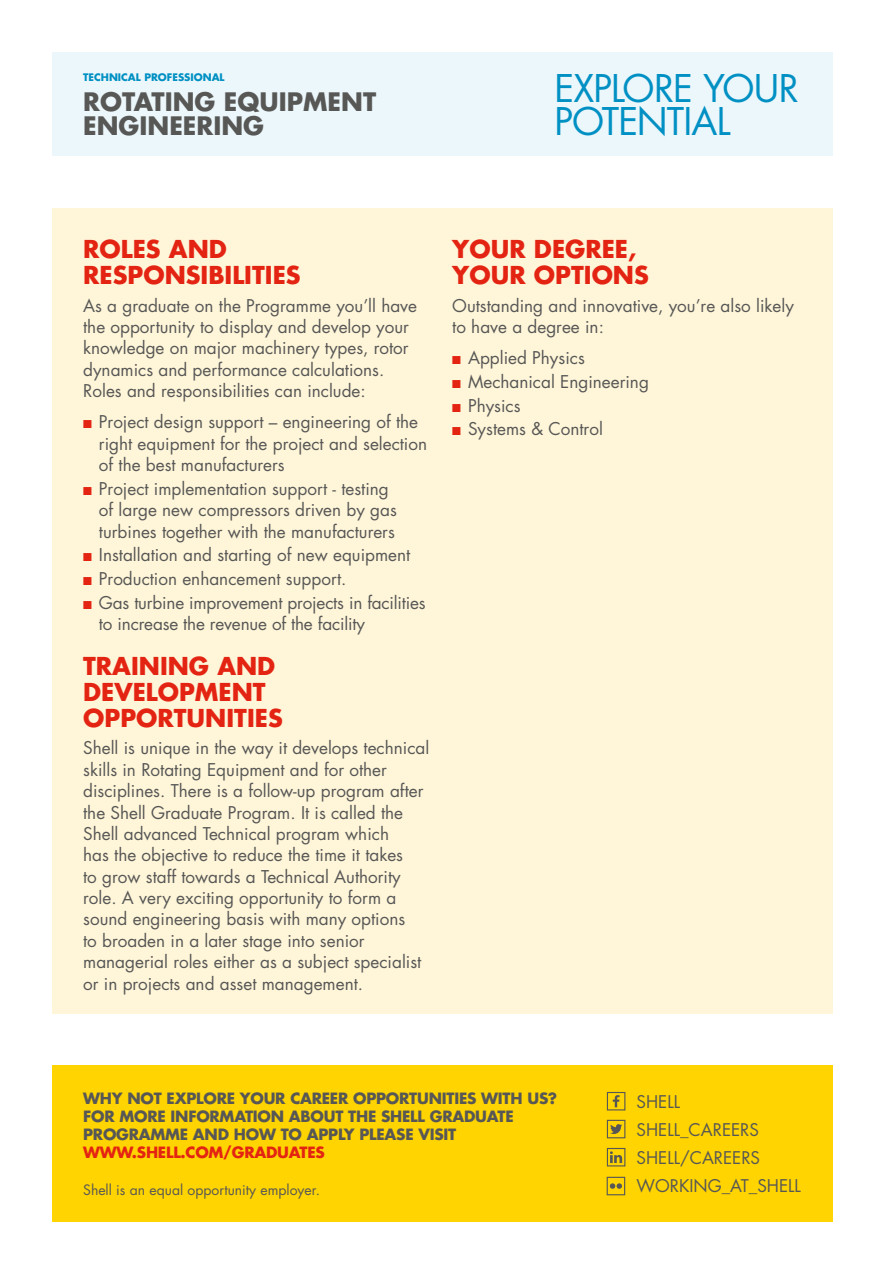
<style>
.page{position:relative;width:884px;height:1276px;background:#fff}
.page>*{position:absolute;margin:0;border:0;box-sizing:border-box;transform-origin:0 0}
.t1{font:37.12px/33.5px "Futura";letter-spacing:-.025em;color:#0090c3}
.t2{font:700 24.75px/24.1px "Futura";color:#575756}
.t3{font:700 24.07px/25.7px "Futura";color:#e42413}
.t4{font:17.1px/21.4px "Futura";color:#575756}
.t5{font:700 15.08px/18.2px "Futura";letter-spacing:-.015em;color:#575756}
.t6{font:700 15.08px "Futura";letter-spacing:-.015em;color:#e42413}
.t7{font:13.95px "Futura";color:#575756}
.t8{font:700 10.12px "Futura";color:#0090c3}
.s1{color:#e42413}
</style>
<div class="page">
<div style="left:52px;top:208px;width:779px;height:805px;background:#fff6d9"></div>
<div style="left:52px;top:1065px;width:779px;height:157px;background:#ffd400"></div>
<div style="left:606px;top:1092px;width:19px;height:18px;border:1px solid #575756"></div>
<svg style="left:612px;top:1095px;width:7px;height:12px"></svg>
<svg style="left:606px;top:1119px;width:20px;height:48px"></svg>
<svg style="left:606px;top:1176px;width:20px;height:19px"></svg>
<div style="left:52px;top:52px;width:779px;height:104px;background:#ecf7fb"></div>
<p class="t8" style="left:83px;top:70px;width:143px">TECHNICAL PROFESSIONAL</p>
<h2 class="t2" style="left:83px;top:89px;width:294px">ROTATING EQUIPMENT<br>ENGINEERING</h2>
<h1 class="t1" style="left:554px;top:71px;width:246px">EXPLORE YOUR<br>POTENTIAL</h1>
<h3 class="t3" style="left:83px;top:236px;width:219px">ROLES AND<br>RESPONSIBILITIES</h3>
<p class="t4" style="left:83px;top:295px;width:335px">As a graduate on the Programme you’ll have the opportunity to display and develop your knowledge on major machinery types, rotor dynamics and performance calculations.<br>Roles and responsibilities can include:</p>
<p class="t4" style="left:99px;top:411px;width:329px;text-indent:-16px"><span class="s1">■</span> Project design support – engineering of the right equipment for the project and selection of the best manufacturers</p>
<p class="t4" style="left:99px;top:478px;width:299px;text-indent:-16px"><span class="s1">■</span> Project implementation support - testing of large new compressors driven by gas turbines together with the manufacturers</p>
<p class="t4" style="left:83px;top:544px;width:328px"><span class="s1">■</span> Installation and starting of new equipment</p>
<p class="t4" style="left:83px;top:568px;width:265px"><span class="s1">■</span> Production enhancement support.</p>
<p class="t4" style="left:99px;top:592px;width:328px;text-indent:-16px"><span class="s1">■</span> Gas turbine improvement projects in facilities to increase the revenue of the facility</p>
<h3 class="t3" style="left:83px;top:653px;width:201px">TRAINING AND<br>DEVELOPMENT<br>OPPORTUNITIES</h3>
<p class="t4" style="left:83px;top:737px;width:347px">Shell is unique in the way it develops technical skills in Rotating Equipment and for other disciplines. There is a follow-up program after the Shell Graduate Program. It is called the Shell advanced Technical program which<br>has the objective to reduce the time it takes<br>to grow staff towards a Technical Authority role. A very exciting opportunity to form a sound engineering basis with many options<br>to broaden in a later stage into senior managerial roles either as a subject specialist or in projects and asset management.</p>
<h3 class="t3" style="left:452px;top:236px;width:198px">YOUR DEGREE,<br>YOUR OPTIONS</h3>
<p class="t4" style="left:452px;top:295px;width:343px">Outstanding and innovative, you’re also likely to have a degree in:</p>
<p class="t4" style="left:452px;top:347px;width:134px"><span class="s1">■</span> Applied Physics</p>
<p class="t4" style="left:452px;top:371px;width:198px"><span class="s1">■</span> Mechanical Engineering</p>
<p class="t4" style="left:452px;top:395px;width:70px"><span class="s1">■</span> Physics</p>
<p class="t4" style="left:452px;top:419px;width:152px"><span class="s1">■</span> Systems &amp; Control</p>
<p class="t5" style="left:83px;top:1088px;width:475px">WHY NOT EXPLORE YOUR CAREER OPPORTUNITIES WITH US?<br>FOR MORE INFORMATION ABOUT THE SHELL GRADUATE<br>PROGRAMME AND HOW TO APPLY PLEASE VISIT</p>
<p class="t6" style="left:83px;top:1142px;width:243px">WWW.SHELL.COM/GRADUATES</p>
<p class="t7" style="left:83px;top:1181px;width:238px">Shell is an equal opportunity employer.</p>
<p class="t4" style="left:636px;top:1087px;width:166px;line-height:28.1px">SHELL<br>SHELL_CAREERS<br>SHELL/CAREERS<br>WORKING_AT_SHELL</p>
</div>
